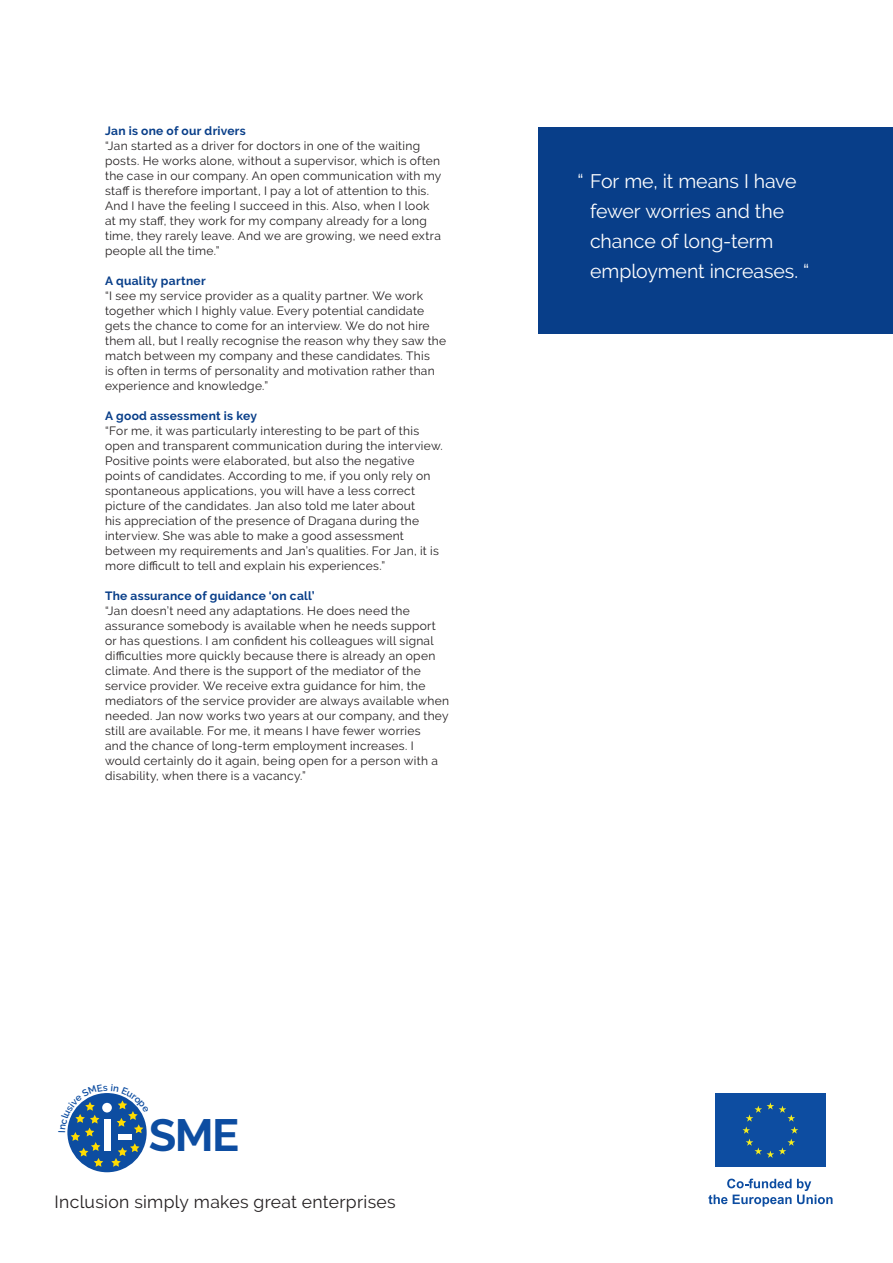
<style>
.page{position:relative;width:893px;height:1263px;background:#fff}
.page>*{position:absolute;margin:0;border:0;box-sizing:border-box;transform-origin:0 0}
.t1{font:700 45px "Raleway";color:#0d4da1}
.t2{font:19.5px/30px "Raleway";letter-spacing:-.005em;color:#fff}
.t3{font:17.55px "Raleway";letter-spacing:.015em;color:#231f20}
.t4{font:12px/15px "Raleway";letter-spacing:.025em;color:#231f20}
.t5{font:700 12px "Raleway";letter-spacing:.025em;color:#083e89}
</style>
<div class="page">
<div style="left:67px;top:1093px;width:80px;height:79px;background:#0d4da1;border-radius:50%"></div>
<div style="left:715px;top:1093px;width:111px;height:74px;background:#0d4da1"></div>
<svg style="left:742px;top:1102px;width:56px;height:56px"></svg>
<svg style="left:708px;top:1178px;width:124px;height:28px"></svg>
<div style="left:539px;top:128px;width:354px;height:206px;background:#083e89"></div>
<svg style="left:67px;top:1093px;width:80px;height:74px"></svg>
<p class="t5" style="left:105px;top:124px;width:142px">Jan is one of our drivers</p>
<p class="t4" style="left:105px;top:138px;width:338px">“Jan started as a driver for doctors in one of the waiting posts. He works alone, without a supervisor, which is often the case in our company. An open communication with my staff is therefore important, I pay a lot of attention to this.<br>And I have the feeling I succeed in this. Also, when I look at my staff, they work for my company already for a long time, they rarely leave. And we are growing, we need extra people all the time.”</p>
<p class="t5" style="left:105px;top:274px;width:102px">A quality partner</p>
<p class="t4" style="left:105px;top:288px;width:343px">“I see my service provider as a quality partner. We work together which I highly value. Every potential candidate gets the chance to come for an interview. We do not hire them all, but I really recognise the reason why they saw the match between my company and these candidates. This<br>is often in terms of personality and motivation rather than experience and knowledge.”</p>
<p class="t5" style="left:105px;top:409px;width:153px">A good assessment is key</p>
<p class="t4" style="left:105px;top:423px;width:339px">“For me, it was particularly interesting to be part of this open and transparent communication during the interview.<br>Positive points were elaborated, but also the negative points of candidates. According to me, if you only rely on spontaneous applications, you will have a less correct picture of the candidates. Jan also told me later about<br>his appreciation of the presence of Dragana during the interview. She was able to make a good assessment between my requirements and Jan’s qualities. For Jan, it is more difficult to tell and explain his experiences.”</p>
<p class="t5" style="left:105px;top:589px;width:211px">The assurance of guidance ‘on call’</p>
<p class="t4" style="left:105px;top:603px;width:346px">“Jan doesn’t need any adaptations. He does need the assurance somebody is available when he needs support or has questions. I am confident his colleagues will signal difficulties more quickly because there is already an open climate. And there is the support of the mediator of the service provider. We receive extra guidance for him, the mediators of the service provider are always available when needed. Jan now works two years at our company, and they still are available. For me, it means I have fewer worries<br>and the chance of long-term employment increases. I would certainly do it again, being open for a person with a disability, when there is a vacancy.”</p>
<p class="t2" style="left:590px;top:166px;width:221px;text-indent:-13px">“ For me, it means I have fewer worries and the chance of long-term employment increases. “</p>
<p class="t1" style="left:149px;top:1109px;width:92px">SME</p>
<p class="t3" style="left:55px;top:1192px;width:343px">Inclusion simply makes great enterprises</p>
</div>
